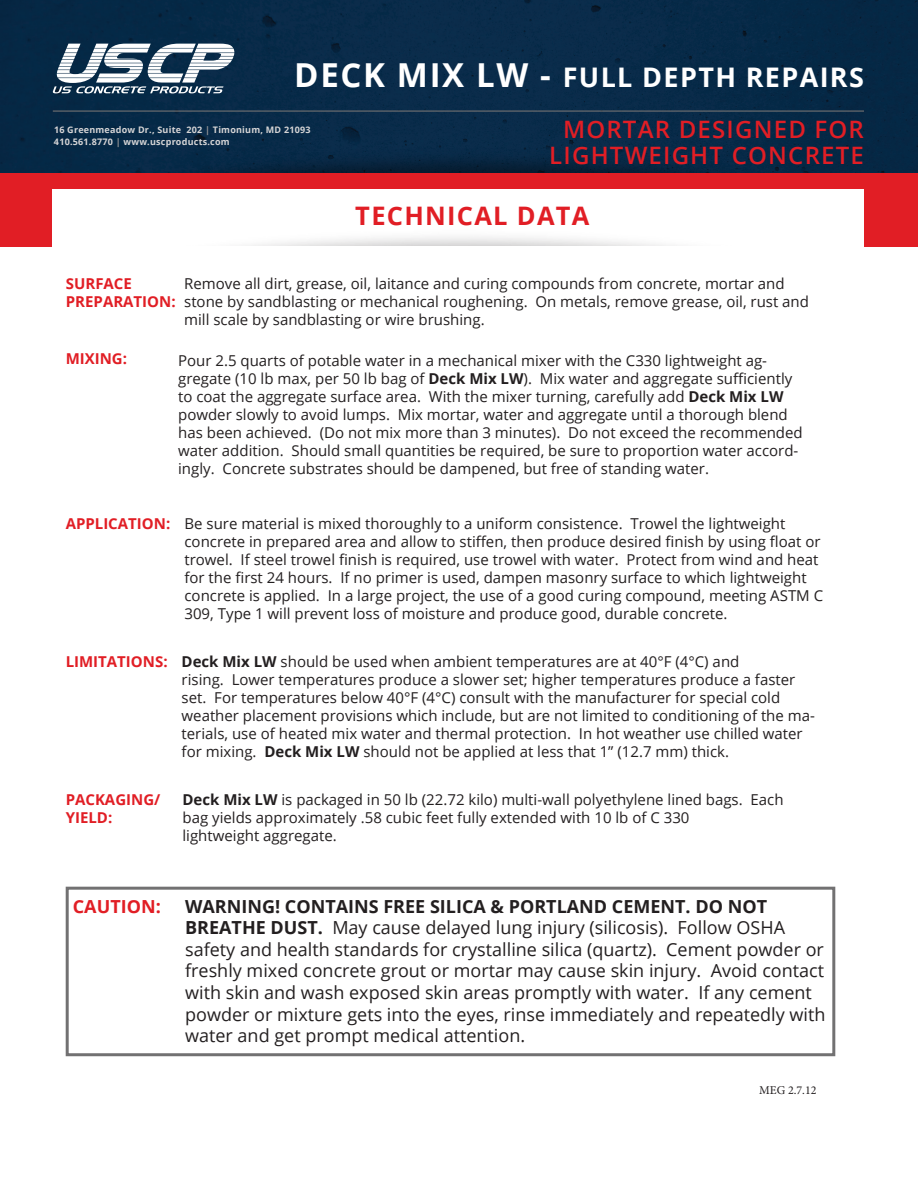
<style>
.page{position:relative;width:918px;height:1188px;background:#fff}
.page>*{position:absolute;margin:0;border:0;box-sizing:border-box;transform-origin:0 0}
.t1{font:700 27px "Open Sans";letter-spacing:.05em;color:#fff}
.t2{font:700 25.5px "Open Sans";letter-spacing:.05em;color:#e11e25}
.t3{font:600 24px "Open Sans";letter-spacing:.05em;color:#e11e25}
.t4{font:18px/21.6px "Open Sans";color:#231f20}
.t5{font:700 18px "Open Sans";color:#e11e25}
.t6{font:15px/18px "Open Sans";color:#231f20}
.t7{font:700 15px "Open Sans";color:#e11e25}
.t8{font:12px "Minion Pro";color:#231f20}
.t9{font:700 9px/12px "Open Sans";letter-spacing:.025em;color:#d6d5d6}
.s1{font-size:33px}
.s2{color:#979798}
.s3{font-weight:700}
</style>
<div class="page">
<div style="left:0;top:0;width:918px;height:173px;background:#072947"></div>
<img style="left:94px;top:109px;width:732px;height:64px">
<svg style="left:53px;top:44px;width:181px;height:49px"></svg>
<hr style="left:53px;top:111px;width:811px;height:1px;background:#727172">
<div style="left:0;top:173px;width:918px;height:74px;background:#e11e25"></div>
<div style="left:53px;top:189px;width:811px;height:64px;background:#fff"></div>
<div style="left:66px;top:887px;width:769px;height:169px;border:3px solid #727172"></div>
<p class="t1" style="left:294px;top:59px;width:571px"><span class="s1">DECK MIX LW -</span> FULL DEPTH REPAIRS</p>
<p class="t3" style="left:563px;top:113px;width:302px">MORTAR DESIGNED FOR</p>
<p class="t3" style="left:549px;top:139px;width:316px">LIGHTWEIGHT CONCRETE</p>
<p class="t9" style="left:54px;top:124px;width:258px">16 Greenmeadow Dr., Suite 202 <span class="s2">|</span> Timonium, MD 21093<br>410.561.8770 <span class="s2">|</span> www.uscproducts.com</p>
<p class="t2" style="left:355px;top:197px;width:236px">TECHNICAL DATA</p>
<p class="t7" style="left:66px;top:273px;width:68px">SURFACE</p>
<p class="t7" style="left:66px;top:291px;width:111px">PREPARATION:</p>
<p class="t6" style="left:184px;top:274px;width:626px">Remove all dirt, grease, oil, laitance and curing compounds from concrete, mortar and stone by sandblasting or mechanical roughening. On metals, remove grease, oil, rust and mill scale by sandblasting or wire brushing.</p>
<p class="t7" style="left:66px;top:348px;width:63px">MIXING:</p>
<p class="t6" style="left:178px;top:351px;width:626px">Pour 2.5 quarts of potable water in a mechanical mixer with the C330 lightweight ag&shy;gregate (10 lb max, per 50 lb bag of <span class="s3">Deck Mix LW</span>). Mix water and aggregate sufficiently to coat the aggregate surface area. With the mixer turning, carefully add <span class="s3">Deck Mix LW </span>powder slowly to avoid lumps. Mix mortar, water and aggregate until a thorough blend has been achieved. (Do not mix more than 3 minutes). Do not exceed the recommended water addition. Should small quantities be required, be sure to proportion water accord&shy;ingly. Concrete substrates should be dampened, but free of standing water.</p>
<p class="t7" style="left:66px;top:513px;width:106px">APPLICATION:</p>
<p class="t6" style="left:184px;top:514px;width:640px">Be sure material is mixed thoroughly to a uniform consistence. Trowel the lightweight concrete in prepared area and allow to stiffen, then produce desired finish by using float or trowel. If steel trowel finish is required, use trowel with water. Protect from wind and heat for the first 24 hours. If no primer is used, dampen masonry surface to which lightweight concrete is applied. In a large project, the use of a good curing compound, meeting ASTM C 309, Type 1 will prevent loss of moisture and produce good, durable concrete.</p>
<p class="t7" style="left:66px;top:651px;width:103px">LIMITATIONS:</p>
<p class="t7" style="left:66px;top:789px;width:96px">PACKAGING/</p>
<p class="t7" style="left:66px;top:807px;width:48px">YIELD:</p>
<p class="t6" style="left:182px;top:652px;width:559px"><span class="s3">Deck Mix LW</span> should be used when ambient temperatures are at 40°F (4°C) and</p>
<p class="t6" style="left:182px;top:670px;width:635px">rising. Lower temperatures produce a slower set; higher temperatures produce a faster set. For temperatures below 40°F (4°C) consult with the manufacturer for special cold weather placement provisions which include, but are not limited to conditioning of the ma&shy;terials, use of heated mix water and thermal protection. In hot weather use chilled water for mixing. <span class="s3">Deck Mix LW</span> should not be applied at less that 1” (12.7 mm) thick.</p>
<p class="t6" style="left:182px;top:790px;width:603px"><span class="s3">Deck Mix LW</span> is packaged in 50 lb (22.72 kilo) multi-wall polyethylene lined bags. Each bag yields approximately .58 cubic feet fully extended with 10 lb of C 330</p>
<p class="t6" style="left:182px;top:826px;width:156px">lightweight aggregate.</p>
<p class="t5" style="left:73px;top:893px;width:89px">CAUTION:</p>
<p class="t4" style="left:185px;top:895px;width:642px"><span class="s3">WARNING! CONTAINS FREE SILICA &amp; PORTLAND CEMENT. DO NOT BREATHE DUST.</span> May cause delayed lung injury (silicosis). Follow OSHA safety and health standards for crystalline silica (quartz). Cement powder or freshly mixed concrete grout or mortar may cause skin injury. Avoid contact with skin and wash exposed skin areas promptly with water. If any cement powder or mixture gets into the eyes, rinse immediately and repeatedly with water and get prompt medical attention.</p>
<p class="t8" style="left:759px;top:1083px;width:59px">MEG 2.7.12</p>
</div>
